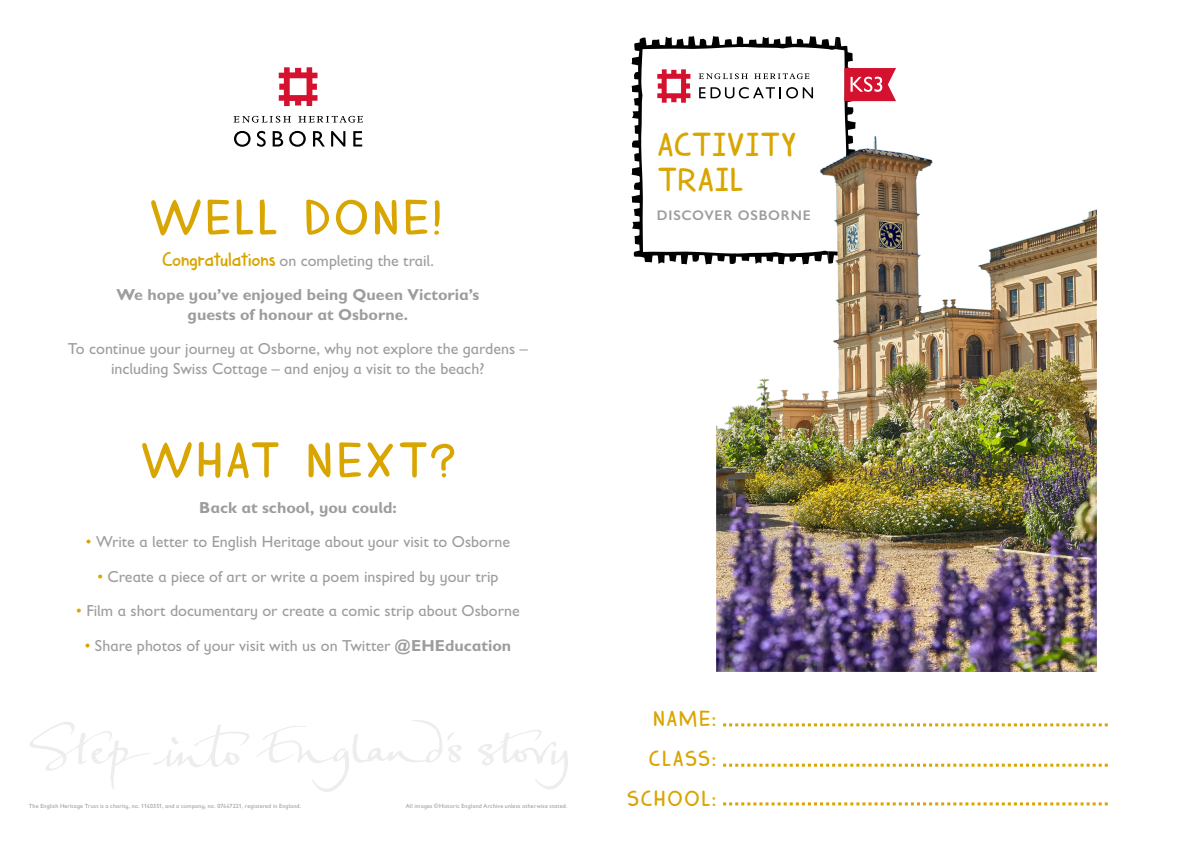
<style>
.page{position:relative;width:1191px;height:842px;background:#fff}
.page>*{position:absolute;margin:0;border:0;box-sizing:border-box;transform-origin:0 0}
.t1{font:50px "Harimau Dua";letter-spacing:.04em;color:#d9a500}
.t2{font:33.3px/35px "Harimau Dua";letter-spacing:-.01em;color:#d9a500}
.t3{font:22px/40px "Harimau Dua";letter-spacing:.045em;color:#d9a500;text-align:right}
.t4{font:16px/19.7px "Gill Sans Infant Std";color:#9d9d9c;text-align:center}
.t5{font:700 16px/34.4px "Gill Sans Infant Std";color:#9d9d9c;text-align:center}
.t6{font:600 14px "Gill Sans";letter-spacing:.055em;color:#9d9d9c}
.t7{font:6px "Gill Sans Infant Std";letter-spacing:.025em;color:#9d9d9c}
.s1{font-family:"Harimau Dua";font-weight:400;font-size:20px;color:#d9a500}
.s2{font-weight:400}
.s3{color:#d9a500}
.s4{font-weight:700}
</style>
<div class="page">
<svg style="left:723px;top:723px;width:384px;height:3px"></svg>
<svg style="left:723px;top:764px;width:384px;height:3px"></svg>
<svg style="left:723px;top:802px;width:384px;height:3px"></svg>
<svg style="left:631px;top:36px;width:265px;height:229px"></svg>
<img style="left:716px;top:122px;width:380px;height:550px">
<svg style="left:29px;top:722px;width:220px;height:67px"></svg>
<svg style="left:257px;top:720px;width:205px;height:72px"></svg>
<svg style="left:478px;top:730px;width:90px;height:59px"></svg>
<svg style="left:233px;top:116px;width:58px;height:7px"></svg>
<svg style="left:298px;top:116px;width:65px;height:7px"></svg>
<svg style="left:279px;top:67px;width:38px;height:39px"></svg>
<svg style="left:234px;top:131px;width:16px;height:16px"></svg>
<svg style="left:257px;top:131px;width:9px;height:16px"></svg>
<svg style="left:273px;top:131px;width:10px;height:16px"></svg>
<svg style="left:289px;top:131px;width:17px;height:16px"></svg>
<svg style="left:313px;top:131px;width:12px;height:16px"></svg>
<svg style="left:331px;top:131px;width:14px;height:16px"></svg>
<svg style="left:353px;top:131px;width:9px;height:16px"></svg>
<h1 class="t1" style="left:149px;top:179px;width:295px">WELL DONE!</h1>
<p class="t5" style="left:116px;top:243px;width:364px"><span class="s1">Congratulations</span> <span class="s2">on completing the trail.<br></span>We hope you’ve enjoyed being Queen Victoria’s</p>
<p class="t5" style="left:188px;top:297px;width:222px">guests of honour at Osborne.</p>
<p class="t4" style="left:68px;top:339px;width:461px">To continue your journey at Osborne, why not explore the gardens – including Swiss Cottage – and enjoy a visit to the beach?</p>
<h1 class="t1" style="left:140px;top:421px;width:318px">WHAT NEXT?</h1>
<p class="t5" style="left:199px;top:490px;width:199px">Back at school, you could:</p>
<p class="t4" style="left:86px;top:532px;width:426px"><span class="s3">•</span> Write a letter to English Heritage about your visit to Osborne</p>
<p class="t4" style="left:97px;top:566px;width:403px"><span class="s3">•</span> Create a piece of art or write a poem inspired by your trip</p>
<p class="t4" style="left:76px;top:601px;width:445px"><span class="s3">•</span> Film a short documentary or create a comic strip about Osborne</p>
<p class="t4" style="left:85px;top:635px;width:428px"><span class="s3">•</span> Share photos of your visit with us on Twitter <span class="s4">@EHEducation</span></p>
<p class="t7" style="left:29px;top:802px;width:274px">The English Heritage Trust is a charity, no. 1140351, and a company, no. 07447221, registered in England.</p>
<p class="t7" style="left:406px;top:802px;width:163px">All images ©Historic England Archive unless otherwise stated.</p>
<h2 class="t2" style="left:657px;top:125px;width:142px">ACTIVITY<br>TRAIL</h2>
<p class="t6" style="left:657px;top:207px;width:156px">DISCOVER OSBORNE</p>
<h3 class="t3" style="left:627px;top:697px;width:91px">NAME:<br>CLASS:<br>SCHOOL:</h3>
</div>
